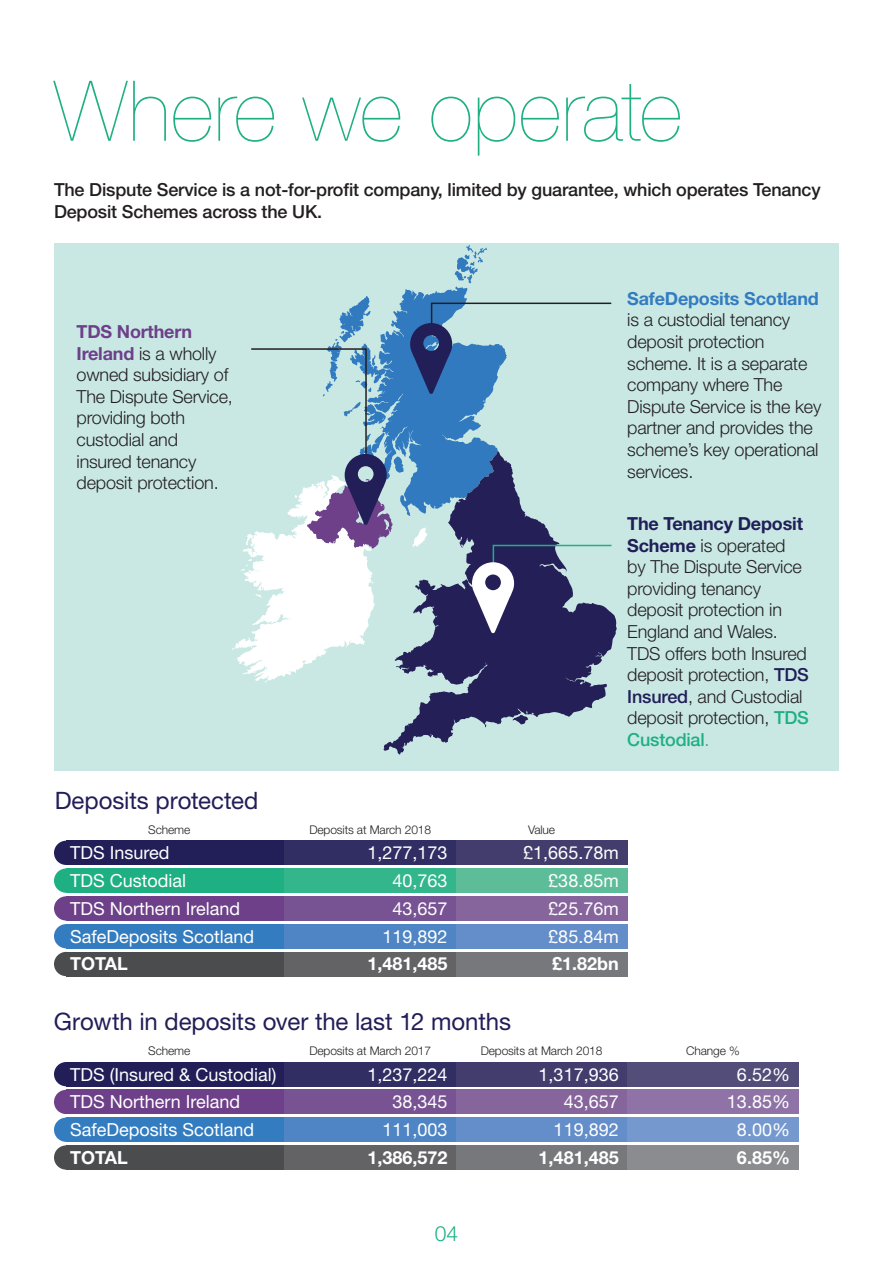
<style>
.page{position:relative;width:893px;height:1263px;background:#fff}
.page>*{position:absolute;margin:0;border:0;box-sizing:border-box;transform-origin:0 0}
.t1{font:200 84px "Helvetica Neue LT Std";letter-spacing:.005em;color:#1eb083}
.t2{font:24px "Helvetica Neue LT Std";letter-spacing:-.005em;color:#211e58}
.t3{font:300 21px "Helvetica Neue LT Std";color:#1eb083}
.t4{font:300 18px/21.6px "Helvetica Neue LT Std";letter-spacing:-.01em;color:#231f20}
.t5{font:18px "Helvetica Neue LT Std";color:#fff}
.t6{font:500 18px/21.6px "Helvetica Neue LT Std";letter-spacing:-.01em;color:#231f20}
.t7{font:700 18px "Helvetica Neue LT Std";color:#fff}
.t8{font:700 18px "Helvetica Neue LT Std";letter-spacing:-.01em;color:#347cc0}
.t9{font:300 12px "Helvetica Neue LT Std";letter-spacing:-.01em;color:#231f20}
.s1{font-weight:700;color:#6d4089}
.s2{font-weight:700;color:#211e58}
.s3{font-weight:500;color:#211e58}
.s4{font-weight:500;color:#1eb083}
.s5{color:#1eb083}
</style>
<div class="page">
<div style="left:55px;top:244px;width:784px;height:527px;background:#c9e8e4"></div>
<svg style="left:383px;top:614px;width:234px;height:141px"></svg>
<svg style="left:512px;top:715px;width:16px;height:10px"></svg>
<svg style="left:232px;top:245px;width:381px;height:437px"></svg>
<div style="left:66px;top:841px;width:219px;height:24px;background:#211e58"></div>
<div style="left:66px;top:1062px;width:219px;height:24px;background:#211e58"></div>
<div style="left:66px;top:868px;width:219px;height:25px;background:#1eb083"></div>
<div style="left:66px;top:1090px;width:219px;height:24px;background:#6d4089"></div>
<div style="left:66px;top:896px;width:219px;height:24px;background:#6d4089"></div>
<div style="left:66px;top:1117px;width:219px;height:25px;background:#347cc0"></div>
<div style="left:66px;top:924px;width:219px;height:24px;background:#347cc0"></div>
<div style="left:66px;top:1145px;width:219px;height:25px;background:#4b4c4d"></div>
<div style="left:66px;top:952px;width:219px;height:24px;background:#4b4c4d"></div>
<div style="left:285px;top:841px;width:171px;height:24px;background:#312e63"></div>
<div style="left:285px;top:1062px;width:171px;height:24px;background:#312e63"></div>
<div style="left:285px;top:868px;width:171px;height:25px;background:#34b68d"></div>
<div style="left:285px;top:1090px;width:171px;height:24px;background:#785393"></div>
<div style="left:285px;top:896px;width:171px;height:24px;background:#785393"></div>
<div style="left:285px;top:1117px;width:171px;height:25px;background:#4f85c4"></div>
<div style="left:285px;top:924px;width:171px;height:24px;background:#4f85c4"></div>
<div style="left:285px;top:1145px;width:171px;height:25px;background:#636366"></div>
<div style="left:285px;top:952px;width:171px;height:24px;background:#636366"></div>
<div style="left:456px;top:841px;width:171px;height:24px;background:#423d6d"></div>
<div style="left:456px;top:1062px;width:171px;height:24px;background:#423d6d"></div>
<div style="left:627px;top:1062px;width:171px;height:24px;background:#534d79"></div>
<div style="left:456px;top:868px;width:171px;height:25px;background:#5dbd98"></div>
<div style="left:456px;top:1090px;width:171px;height:24px;background:#86649c"></div>
<div style="left:627px;top:1090px;width:171px;height:24px;background:#9073a6"></div>
<div style="left:456px;top:896px;width:171px;height:24px;background:#86649c"></div>
<div style="left:456px;top:1117px;width:171px;height:25px;background:#648ec9"></div>
<div style="left:627px;top:1117px;width:171px;height:25px;background:#7599cf"></div>
<div style="left:456px;top:924px;width:171px;height:24px;background:#648ec9"></div>
<div style="left:456px;top:1145px;width:171px;height:25px;background:#76787b"></div>
<div style="left:627px;top:1145px;width:171px;height:25px;background:#8a8c8f"></div>
<div style="left:456px;top:952px;width:171px;height:24px;background:#76787b"></div>
<div style="left:54px;top:841px;width:24px;height:24px;background:#211e58;border-radius:50%"></div>
<div style="left:54px;top:1062px;width:24px;height:24px;background:#211e58;border-radius:50%"></div>
<div style="left:54px;top:868px;width:24px;height:25px;background:#1eb083;border-radius:50%"></div>
<div style="left:54px;top:1090px;width:24px;height:24px;background:#6d4089;border-radius:50%"></div>
<div style="left:54px;top:896px;width:24px;height:24px;background:#6d4089;border-radius:50%"></div>
<div style="left:54px;top:1117px;width:24px;height:25px;background:#347cc0;border-radius:50%"></div>
<div style="left:54px;top:924px;width:24px;height:24px;background:#347cc0;border-radius:50%"></div>
<div style="left:54px;top:1145px;width:24px;height:25px;background:#4b4c4d;border-radius:50%"></div>
<div style="left:54px;top:952px;width:24px;height:24px;background:#4b4c4d;border-radius:50%"></div>
<h1 class="t1" style="left:54px;top:63px;width:629px">Where we operate</h1>
<p class="t6" style="left:54px;top:179px;width:768px">The Dispute Service is a not-for-profit company, limited by guarantee, which operates Tenancy<br>Deposit Schemes across the UK.</p>
<p class="t4" style="left:77px;top:320px;width:158px"><span class="s1">TDS Northern<br>Ireland</span> is a wholly owned subsidiary of<br>The Dispute Service, providing both custodial and insured tenancy deposit protection.</p>
<p class="t8" style="left:627px;top:287px;width:193px">SafeDeposits Scotland</p>
<p class="t4" style="left:627px;top:309px;width:196px">is a custodial tenancy deposit protection scheme. It is a separate company where The<br>Dispute Service is the key partner and provides the scheme’s key operational services.</p>
<p class="t4" style="left:627px;top:512px;width:183px"><span class="s2">The Tenancy Deposit<br>Scheme</span> is operated<br>by The Dispute Service providing tenancy deposit protection in<br>England and Wales.<br>TDS offers both Insured deposit protection, <span class="s3">TDS<br>Insured</span>, and Custodial deposit protection, <span class="s4">TDS<br>Custodial</span><span class="s5">.</span></p>
<h2 class="t2" style="left:55px;top:786px;width:205px">Deposits protected</h2>
<p class="t9" style="left:148px;top:822px;width:44px">Scheme</p>
<p class="t9" style="left:309px;top:822px;width:123px">Deposits at March 2018</p>
<p class="t9" style="left:528px;top:822px;width:29px">Value</p>
<p class="t5" style="left:70px;top:842px;width:101px">TDS Insured</p>
<p class="t5" style="left:367px;top:842px;width:82px">1,277,173</p>
<p class="t5" style="left:523px;top:842px;width:97px">£1,665.78m</p>
<p class="t5" style="left:70px;top:870px;width:118px">TDS Custodial</p>
<p class="t5" style="left:392px;top:870px;width:57px">40,763</p>
<p class="t5" style="left:548px;top:870px;width:72px">£38.85m</p>
<p class="t5" style="left:70px;top:898px;width:172px">TDS Northern Ireland</p>
<p class="t5" style="left:392px;top:898px;width:57px">43,657</p>
<p class="t5" style="left:548px;top:898px;width:72px">£25.76m</p>
<p class="t5" style="left:70px;top:925px;width:186px">SafeDeposits Scotland</p>
<p class="t5" style="left:382px;top:925px;width:67px">119,892</p>
<p class="t5" style="left:548px;top:925px;width:72px">£85.84m</p>
<p class="t7" style="left:70px;top:953px;width:59px">TOTAL</p>
<p class="t7" style="left:367px;top:953px;width:82px">1,481,485</p>
<p class="t7" style="left:552px;top:953px;width:68px">£1.82bn</p>
<h2 class="t2" style="left:54px;top:1007px;width:459px">Growth in deposits over the last 12 months</h2>
<p class="t9" style="left:148px;top:1043px;width:44px">Scheme</p>
<p class="t9" style="left:309px;top:1043px;width:123px">Deposits at March 2017</p>
<p class="t9" style="left:481px;top:1043px;width:123px">Deposits at March 2018</p>
<p class="t9" style="left:686px;top:1043px;width:55px">Change %</p>
<p class="t5" style="left:70px;top:1063px;width:208px">TDS (Insured &amp; Custodial)</p>
<p class="t5" style="left:367px;top:1063px;width:82px">1,237,224</p>
<p class="t5" style="left:539px;top:1063px;width:82px">1,317,936</p>
<p class="t5" style="left:737px;top:1063px;width:55px">6.52%</p>
<p class="t5" style="left:70px;top:1091px;width:172px">TDS Northern Ireland</p>
<p class="t5" style="left:392px;top:1091px;width:57px">38,345</p>
<p class="t5" style="left:564px;top:1091px;width:57px">43,657</p>
<p class="t5" style="left:727px;top:1091px;width:65px">13.85%</p>
<p class="t5" style="left:70px;top:1119px;width:186px">SafeDeposits Scotland</p>
<p class="t5" style="left:382px;top:1119px;width:67px">111,003</p>
<p class="t5" style="left:554px;top:1119px;width:67px">119,892</p>
<p class="t5" style="left:737px;top:1119px;width:55px">8.00%</p>
<p class="t7" style="left:70px;top:1146px;width:59px">TOTAL</p>
<p class="t7" style="left:367px;top:1146px;width:82px">1,386,572</p>
<p class="t7" style="left:539px;top:1146px;width:82px">1,481,485</p>
<p class="t7" style="left:737px;top:1146px;width:55px">6.85%</p>
<p class="t3" style="left:435px;top:1221px;width:25px">04</p>
</div>
